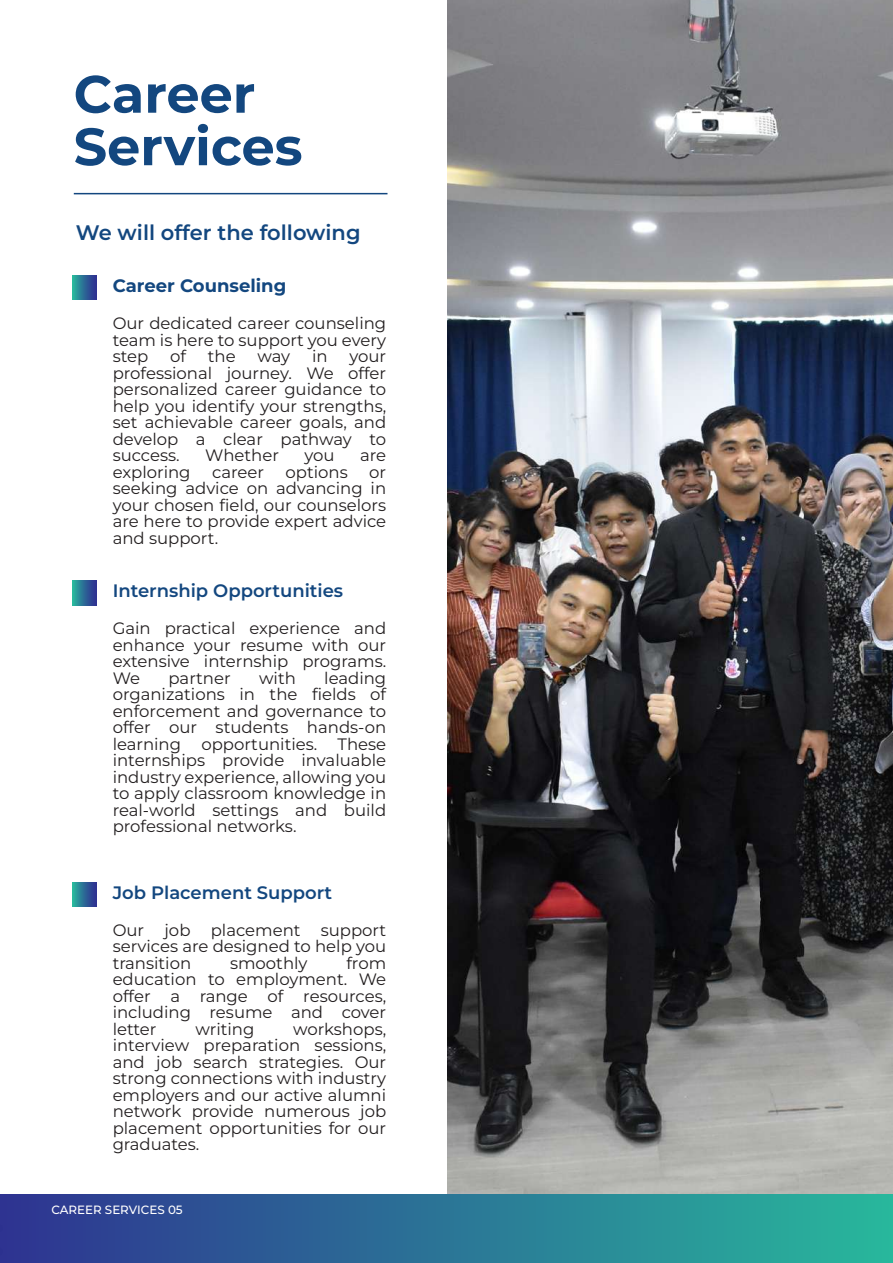
<style>
.page{position:relative;width:893px;height:1263px;background:#fff}
.page>*{position:absolute;margin:0;border:0;box-sizing:border-box;transform-origin:0 0}
.t1{font:700 52.5px/52.5px "Montserrat";color:#13477f}
.t2{font:600 21px "Montserrat";color:#13477f}
.t3{font:600 18px "Montserrat";color:#13477f}
.t4{font:700 18px "Montserrat";color:#13477f}
.t5{font:16.5px/16.5px "Montserrat";color:#231f20;text-align:justify}
.t6{font:500 12px "Montserrat";color:#fff}
</style>
<div class="page">
<img style="left:447px;top:0;width:446px;height:1194px">
<div style="left:0;top:1194px;width:893px;height:69px;background:linear-gradient(to right,#2e3291,#28b89c)"></div>
<hr style="left:74px;top:193px;width:313px;height:1px;background:#13477f">
<svg style="left:72px;top:276px;width:25px;height:24px"></svg>
<svg style="left:72px;top:581px;width:25px;height:24px"></svg>
<svg style="left:72px;top:882px;width:25px;height:25px"></svg>
<svg style="left:0;top:1247px;width:3px;height:8px"></svg>
<svg style="left:0;top:1224px;width:3px;height:8px"></svg>
<h1 class="t1" style="left:74px;top:66px;width:230px">Career<br>Services</h1>
<p class="t2" style="left:76px;top:219px;width:286px">We will offer the following</p>
<p class="t4" style="left:113px;top:273px;width:175px">Career Counseling</p>
<p class="t5" style="left:113px;top:314px;width:275px">Our dedicated career counseling team is here to support you every step</p>
<p class="t5" style="left:170px;top:347px;width:17px">of</p>
<p class="t5" style="left:208px;top:347px;width:29px">the</p>
<p class="t5" style="left:257px;top:347px;width:34px">way</p>
<p class="t5" style="left:312px;top:347px;width:17px">in</p>
<p class="t5" style="left:113px;top:347px;width:275px;text-indent:237px">your professional journey. We offer personalized career guidance to help you identify your strengths, set achievable career goals, and develop a clear pathway to success.</p>
<p class="t5" style="left:205px;top:446px;width:75px">Whether</p>
<p class="t5" style="left:305px;top:446px;width:32px">you</p>
<p class="t5" style="left:360px;top:446px;width:28px">are</p>
<p class="t5" style="left:113px;top:463px;width:79px">exploring</p>
<p class="t5" style="left:212px;top:463px;width:53px">career</p>
<p class="t5" style="left:286px;top:463px;width:64px">options</p>
<p class="t5" style="left:113px;top:463px;width:275px;text-indent:257px">or seeking advice on advancing in your chosen field, our counselors are here to provide expert advice and support.</p>
<p class="t3" style="left:113px;top:579px;width:232px">Internship Opportunities</p>
<p class="t5" style="left:113px;top:620px;width:275px">Gain practical experience and enhance your resume with our extensive internship programs.<br>We</p>
<p class="t5" style="left:113px;top:669px;width:275px;text-indent:212px">leading organizations in the fields of enforcement and governance to offer our students hands-on learning opportunities. These internships provide invaluable industry experience, allowing you to apply classroom knowledge in real-world settings and build professional networks.</p>
<p class="t5" style="left:168px;top:669px;width:64px">partner</p>
<p class="t5" style="left:259px;top:669px;width:38px">with</p>
<p class="t3" style="left:113px;top:880px;width:221px">Job Placement Support</p>
<p class="t5" style="left:113px;top:921px;width:275px">Our job placement support services are designed to help you transition</p>
<p class="t5" style="left:113px;top:954px;width:275px;text-indent:234px">from education to employment. We offer a range of resources, including resume and cover letter</p>
<p class="t5" style="left:230px;top:954px;width:79px">smoothly</p>
<p class="t5" style="left:113px;top:1020px;width:275px;text-indent:180px">workshops, interview preparation sessions, and job search strategies. Our strong connections with industry employers and our active alumni network provide numerous job placement opportunities for our graduates.</p>
<p class="t5" style="left:195px;top:1020px;width:61px">writing</p>
<p class="t6" style="left:52px;top:1202px;width:133px">CAREER SERVICES 05</p>
</div>
